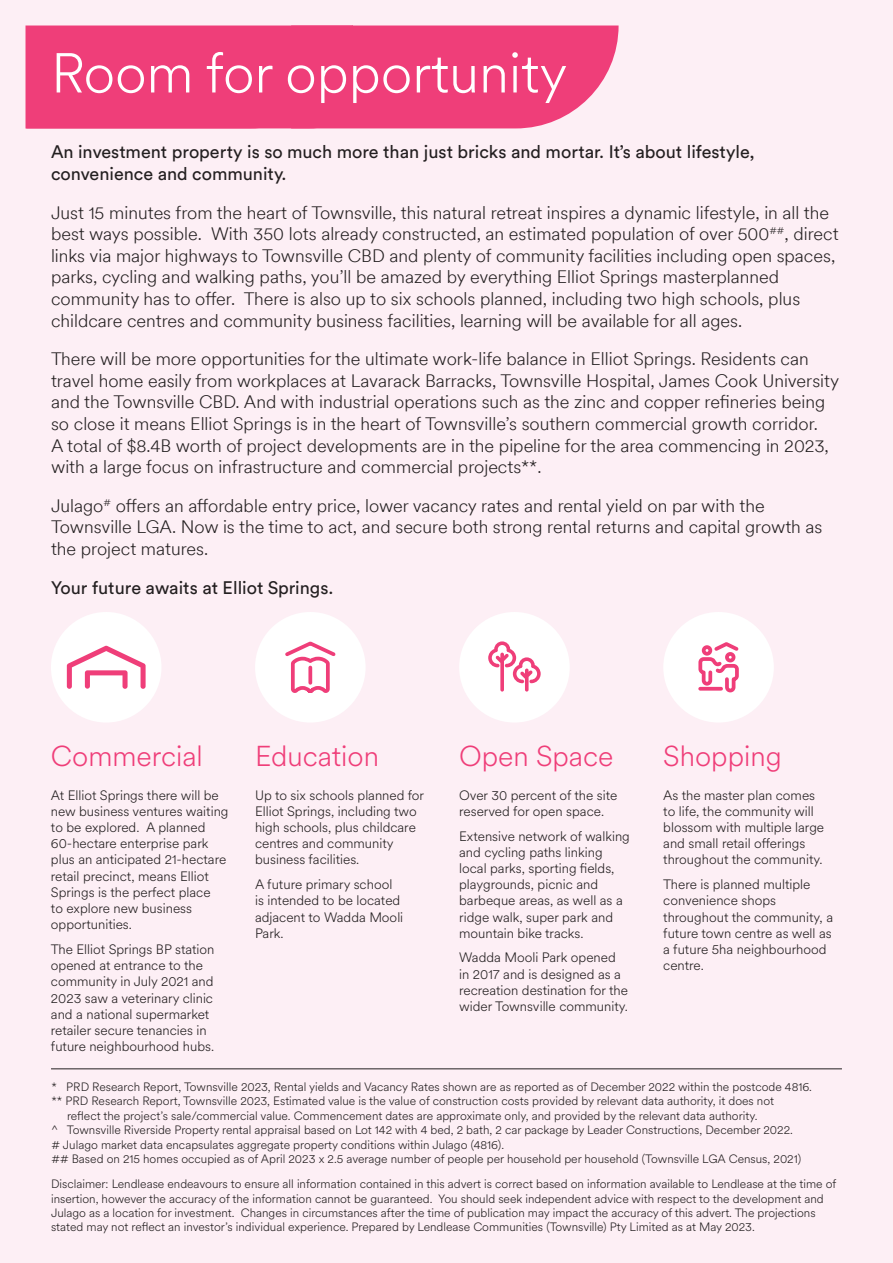
<style>
.page{position:relative;width:893px;height:1263px;background:#fdeff5}
.page>*{position:absolute;margin:0;border:0;box-sizing:border-box;transform-origin:0 0}
.t1{font:300 55.5px "Circular XX";color:#fff}
.t2{font:300 28.5px "Circular XX";color:#ef3e79}
.t3{font:300 18px/21.6px "Circular XXTT";color:#231f20}
.t4{font:18px/21.6px "Circular Pro";color:#231f20}
.t5{font:300 13.5px/16.2px "Circular XX";color:#231f20}
.t6{font:300 12px/14.4px "Circular XX";color:#231f20}
</style>
<div class="page">
<hr style="left:51px;top:1068px;width:791px;height:1px;background:#231f20">
<div style="left:255px;top:612px;width:111px;height:110px;background:#fff;border-radius:50%"></div>
<svg style="left:285px;top:641px;width:51px;height:52px"></svg>
<div style="left:663px;top:612px;width:111px;height:110px;background:#fff;border-radius:50%"></div>
<svg style="left:698px;top:642px;width:41px;height:51px"></svg>
<div style="left:459px;top:612px;width:111px;height:110px;background:#fff;border-radius:50%"></div>
<svg style="left:488px;top:641px;width:53px;height:50px"></svg>
<div style="left:51px;top:612px;width:110px;height:110px;background:#fff;border-radius:50%"></div>
<svg style="left:67px;top:646px;width:79px;height:43px"></svg>
<div style="left:26px;top:26px;width:593px;height:102px;background:#ef3e79"></div>
<p class="t1" style="left:51px;top:36px;width:518px">Room for opportunity</p>
<p class="t4" style="left:51px;top:140px;width:705px">An investment property is so much more than just bricks and mortar. It’s about lifestyle, convenience and community.</p>
<p class="t3" style="left:51px;top:201px;width:789px">Just 15 minutes from the heart of Townsville, this natural retreat inspires a dynamic lifestyle, in all the best ways possible. With 350 lots already constructed, an estimated population of over 500<sup>##</sup>, direct links via major highways to Townsville CBD and plenty of community facilities including open spaces, parks, cycling and walking paths, you’ll be amazed by everything Elliot Springs masterplanned community has to offer. There is also up to six schools planned, including two high schools, plus childcare centres and community business facilities, learning will be available for all ages.</p>
<p class="t3" style="left:51px;top:347px;width:790px">There will be more opportunities for the ultimate work-life balance in Elliot Springs. Residents can travel home easily from workplaces at Lavarack Barracks, Townsville Hospital, James Cook University and the Townsville CBD. And with industrial operations such as the zinc and copper refineries being so close it means Elliot Springs is in the heart of Townsville’s southern commercial growth corridor.<br>A total of $8.4B worth of project developments are in the pipeline for the area commencing in 2023, with a large focus on infrastructure and commercial projects**.</p>
<p class="t3" style="left:51px;top:494px;width:773px">Julago<sup>#</sup> offers an affordable entry price, lower vacancy rates and rental yield on par with the<br>Townsville LGA. Now is the time to act, and secure both strong rental returns and capital growth as the project matures.</p>
<p class="t4" style="left:51px;top:576px;width:284px">Your future awaits at Elliot Springs.</p>
<p class="t2" style="left:51px;top:737px;width:153px">Commercial</p>
<p class="t5" style="left:51px;top:786px;width:179px">At Elliot Springs there will be new business ventures waiting to be explored. A planned<br>60-hectare enterprise park plus an anticipated 21-hectare retail precinct, means Elliot<br>Springs is the perfect place<br>to explore new business opportunities.</p>
<p class="t5" style="left:51px;top:940px;width:165px">The Elliot Springs BP station opened at entrance to the community in July 2021 and<br>2023 saw a veterinary clinic and a national supermarket retailer secure tenancies in future neighbourhood hubs.</p>
<p class="t2" style="left:255px;top:737px;width:125px">Education</p>
<p class="t5" style="left:255px;top:786px;width:171px">Up to six schools planned for<br>Elliot Springs, including two high schools, plus childcare centres and community business facilities.</p>
<p class="t5" style="left:255px;top:876px;width:150px">A future primary school is intended to be located adjacent to Wadda Mooli<br>Park.</p>
<p class="t2" style="left:459px;top:737px;width:156px">Open Space</p>
<p class="t5" style="left:459px;top:786px;width:160px">Over 30 percent of the site reserved for open space.</p>
<p class="t5" style="left:459px;top:827px;width:172px">Extensive network of walking and cycling paths linking local parks, sporting fields, playgrounds, picnic and barbeque areas, as well as a ridge walk, super park and mountain bike tracks.</p>
<p class="t5" style="left:459px;top:949px;width:170px">Wadda Mooli Park opened in 2017 and is designed as a recreation destination for the wider Townsville community.</p>
<p class="t2" style="left:663px;top:737px;width:120px">Shopping</p>
<p class="t5" style="left:663px;top:786px;width:162px">As the master plan comes to life, the community will blossom with multiple large and small retail offerings throughout the community.</p>
<p class="t5" style="left:663px;top:876px;width:171px">There is planned multiple convenience shops throughout the community, a future town centre as well as a future 5ha neighbourhood centre.</p>
<p class="t6" style="left:51px;top:1079px;width:762px">* PRD Research Report, Townsville 2023, Rental yields and Vacancy Rates shown are as reported as of December 2022 within the postcode 4816.</p>
<p class="t6" style="left:51px;top:1093px;width:724px">** PRD Research Report, Townsville 2023, Estimated value is the value of construction costs provided by relevant data authority, it does not</p>
<p class="t6" style="left:67px;top:1108px;width:692px">reflect the project’s sale/commercial value. Commencement dates are approximate only, and provided by the relevant data authority.</p>
<p class="t6" style="left:51px;top:1122px;width:743px">^ Townsville Riverside Property rental appraisal based on Lot 142 with 4 bed, 2 bath, 2 car package by Leader Constructions, December 2022.</p>
<p class="t6" style="left:51px;top:1137px;width:454px"># Julago market data encapsulates aggregate property conditions within Julago (4816).</p>
<p class="t6" style="left:51px;top:1151px;width:751px">## Based on 215 homes occupied as of April 2023 x 2.5 average number of people per household per household (Townsville LGA Census, 2021)</p>
<p class="t6" style="left:51px;top:1176px;width:787px">Disclaimer: Lendlease endeavours to ensure all information contained in this advert is correct based on information available to Lendlease at the time of insertion, however the accuracy of the information cannot be guaranteed. You should seek independent advice with respect to the development and Julago as a location for investment. Changes in circumstances after the time of publication may impact the accuracy of this advert. The projections stated may not reflect an investor’s individual experience. Prepared by Lendlease Communities (Townsville) Pty Limited as at May 2023.</p>
</div>
